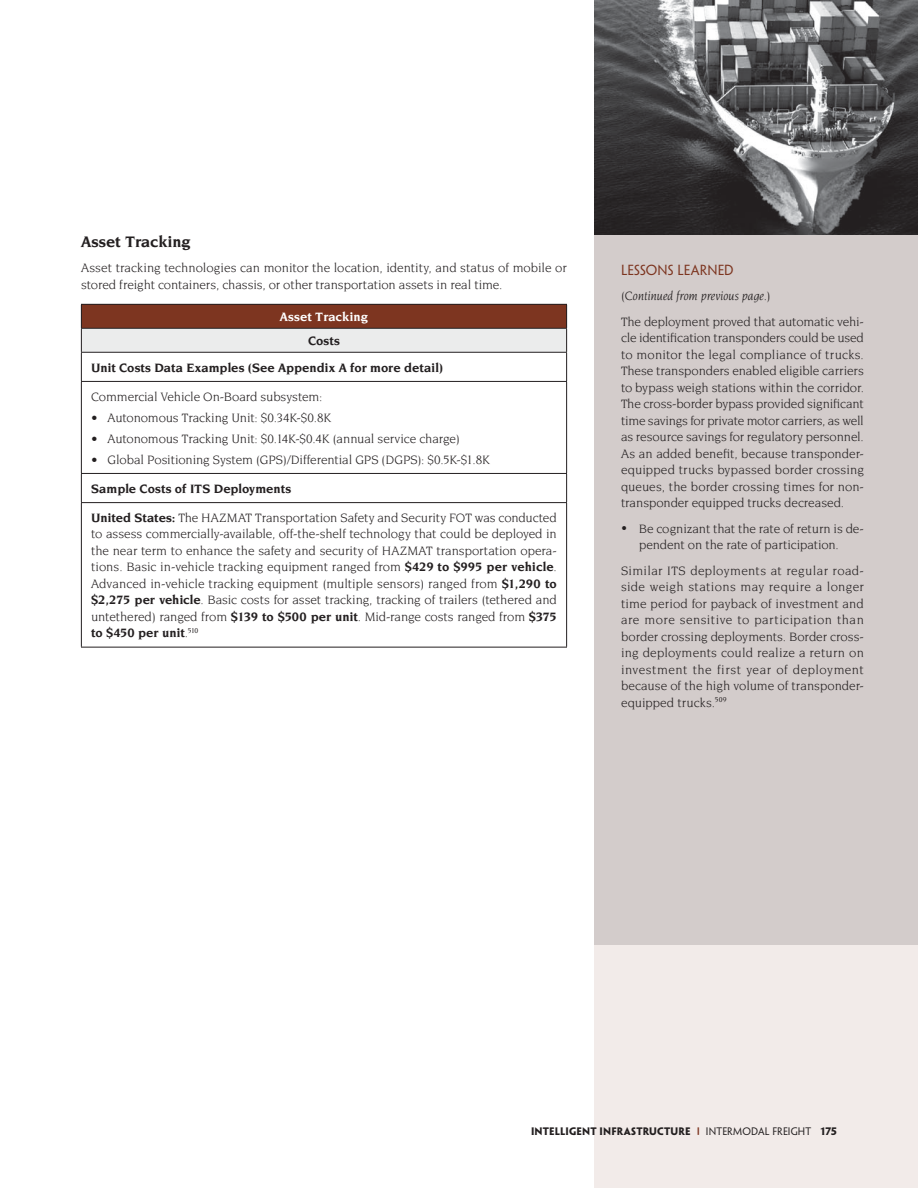
<style>
.page{position:relative;width:918px;height:1188px;background:#fff}
.page>*{position:absolute;margin:0;border:0;box-sizing:border-box;transform-origin:0 0}
.t1{font:700 16.5px "Novarese Std";letter-spacing:-.005em;color:#231f20}
.t2{font:13.2px/16.5px "Novarese Std";letter-spacing:-.005em;color:#231f20;text-align:justify}
.t3{font:700 13.2px/26.5px "Novarese Std";letter-spacing:.005em;color:#231f20}
.t4{font:italic 13.2px "Novarese Std";letter-spacing:-.005em;color:#231f20}
.t5{font:13.2px "Penumbra Flare Std";letter-spacing:.01em;color:#7d3520}
.t6{font:700 13.2px "Novarese Std";letter-spacing:.005em;color:#fff}
.t7{font:700 9.75px "Penumbra Flare Std";letter-spacing:.015em;color:#231f20}
.s1{font-weight:700}
.s2{font-weight:400}
</style>
<div class="page">
<div style="left:594px;top:0;width:324px;height:1188px;background:#f2ebe9"></div>
<div style="left:594px;top:235px;width:324px;height:710px;background:#d3cccb"></div>
<div style="left:81px;top:304px;width:486px;height:24px;background:#7d3520"></div>
<div style="left:81px;top:328px;width:486px;height:24px;background:#ebecec"></div>
<svg style="left:81px;top:474px;width:1px;height:28px"></svg>
<svg style="left:566px;top:474px;width:1px;height:28px"></svg>
<hr style="left:81px;top:503px;width:1px;height:144px;background:#231f20">
<hr style="left:566px;top:503px;width:1px;height:144px;background:#231f20">
<hr style="left:81px;top:647px;width:486px;height:1px;background:#231f20">
<hr style="left:81px;top:304px;width:486px;height:1px;background:#231f20">
<hr style="left:81px;top:328px;width:486px;height:1px;background:#231f20">
<svg style="left:81px;top:305px;width:1px;height:76px"></svg>
<svg style="left:566px;top:305px;width:1px;height:76px"></svg>
<hr style="left:81px;top:352px;width:486px;height:1px;background:#231f20">
<hr style="left:81px;top:473px;width:486px;height:1px;background:#231f20">
<hr style="left:81px;top:502px;width:486px;height:1px;background:#231f20">
<hr style="left:81px;top:381px;width:486px;height:1px;background:#231f20">
<hr style="left:81px;top:382px;width:1px;height:91px;background:#231f20">
<hr style="left:566px;top:382px;width:1px;height:91px;background:#231f20">
<img style="left:594px;top:0;width:324px;height:235px">
<p class="t1" style="left:81px;top:232px;width:111px">Asset Tracking</p>
<p class="t2" style="left:81px;top:260px;width:487px">Asset tracking technologies can monitor the location, identity, and status of mobile or stored freight containers, chassis, or other transportation assets in real time.</p>
<p class="t6" style="left:280px;top:309px;width:90px">Asset Tracking</p>
<p class="t3" style="left:91px;top:327px;width:353px;text-indent:217px">Costs<br>Unit Costs Data Examples (See Appendix A for more detail)</p>
<p class="t2" style="left:91px;top:388px;width:233px">Commercial Vehicle On-Board subsystem:</p>
<p class="t2" style="left:91px;top:409px;width:242px">• Autonomous Tracking Unit: $0.34K-$0.8K</p>
<p class="t2" style="left:91px;top:430px;width:370px">• Autonomous Tracking Unit: $0.14K-$0.4K (annual service charge)</p>
<p class="t2" style="left:91px;top:451px;width:400px">• Global Positioning System (GPS)/Differential GPS (DGPS): $0.5K-$1.8K</p>
<p class="t3" style="left:91px;top:475px;width:202px">Sample Costs of ITS Deployments</p>
<p class="t2" style="left:91px;top:509px;width:467px"><span class="s1">United States:</span> The HAZMAT Transportation Safety and Security FOT was conducted to assess commercially-available, off-the-shelf technology that could be deployed in the near term to enhance the safety and security of HAZMAT transportation opera&shy;tions. Basic in-vehicle tracking equipment ranged from <span class="s1">$429 to $995 per vehicle</span>.<br>Advanced in-vehicle tracking equipment (multiple sensors) ranged from <span class="s1">$1,290 to $2,275 per vehicle</span>. Basic costs for asset tracking, tracking of trailers (tethered and untethered) ranged from <span class="s1">$139 to $500 per unit</span>. Mid-range costs ranged from <span class="s1">$375 to $450 per unit</span>.<sup>510</sup></p>
<p class="t5" style="left:621px;top:262px;width:114px">LESSONS LEARNED</p>
<p class="t4" style="left:621px;top:289px;width:151px">(Continued from previous page.)</p>
<p class="t2" style="left:621px;top:313px;width:245px">The deployment proved that automatic vehi&shy;cle identification transponders could be used to monitor the legal compliance of trucks.<br>These transponders enabled eligible carriers to bypass weigh stations within the corridor.<br>The cross-border bypass provided significant time savings for private motor carriers, as well as resource savings for regulatory personnel.<br>As an added benefit, because transponder&shy;equipped trucks bypassed border crossing queues, the border crossing times for non&shy;transponder equipped trucks decreased.</p>
<p class="t2" style="left:621px;top:520px;width:244px;text-align:center">• Be cognizant that the rate of return is de&shy;pendent on the rate of participation.</p>
<p class="t2" style="left:621px;top:562px;width:244px">Similar ITS deployments at regular road&shy;side weigh stations may require a longer time period for payback of investment and are more sensitive to participation than border crossing deployments. Border cross&shy;ing deployments could realize a return on investment the first year of deployment because of the high volume of transponder&shy;equipped trucks.<sup>509</sup></p>
<p class="t7" style="left:531px;top:1125px;width:307px">INTELLIGENT INFRASTRUCTURE <sup>|</sup> <span class="s2">INTERMODAL FREIGHT</span> 175</p>
</div>
